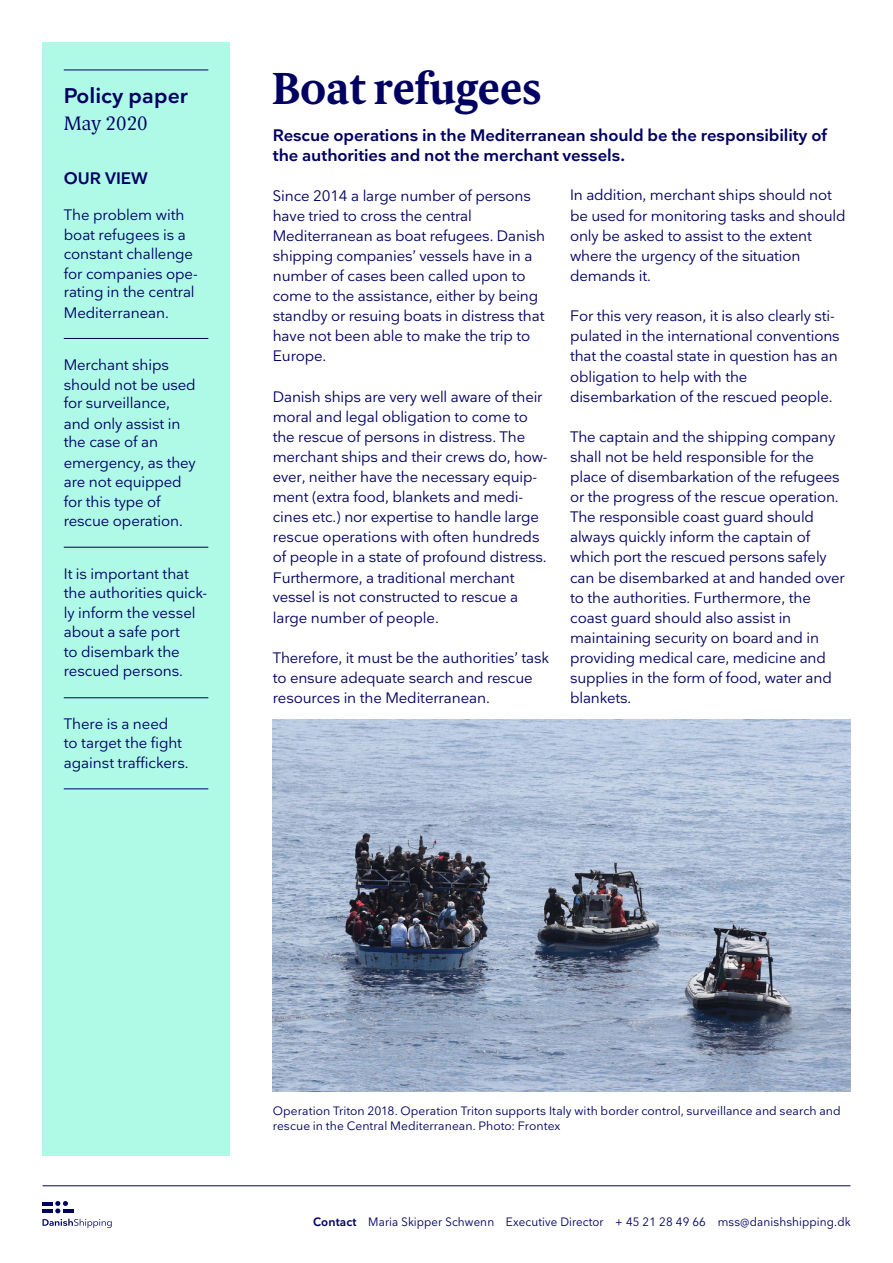
<style>
.page{position:relative;width:893px;height:1263px;background:#fff}
.page>*{position:absolute;margin:0;border:0;box-sizing:border-box;transform-origin:0 0}
.Overskift{font:700 45px "Berlingske Serif Text";color:#000062}
.Brødtekst_i_Policypa{font:600 21px "Nationale";color:#000062}
.Brødtekst_i_Policypa-2{font:300 19.5px "Berlingske Serif Text";color:#000062}
.Underrubrik{font:600 16.5px/19.5px "Nationale";letter-spacing:-.005em;color:#000062}
.Brødtekst_i_Policypa-3{font:600 16.5px "Nationale";color:#000062}
.Brødtekst{font:15px/20.1px "Nationale";letter-spacing:-.01em;color:#000062}
.Brødtekst_i_Policypa-4{font:15px/19.5px "Nationale";letter-spacing:-.01em;color:#000062}
.Fodnoter{font:12px/15px "Nationale";letter-spacing:.01em;color:#000062}
.Fodnoter-2{font:12px "Nationale";letter-spacing:.01em;color:#000062;scale:.96 1}
.s1{font-weight:600}
</style>
<div class="page">
<hr style="left:43px;top:1185px;width:807px;height:1px;background:#000062">
<div style="left:43px;top:43px;width:187px;height:1112px;background:#affae6"></div>
<hr style="left:64px;top:70px;width:144px;height:1px;background:#000062">
<hr style="left:64px;top:788px;width:144px;height:1px;background:#000062">
<hr style="left:64px;top:338px;width:144px;height:1px;background:#000062">
<hr style="left:64px;top:547px;width:144px;height:1px;background:#000062">
<hr style="left:64px;top:697px;width:144px;height:1px;background:#000062">
<img style="left:272px;top:719px;width:578px;height:372px">
<svg style="left:43px;top:1202px;width:10px;height:3px"></svg>
<hr style="left:43px;top:1209px;width:10px;height:4px;background:#000062">
<hr style="left:63px;top:1209px;width:10px;height:4px;background:#000062">
<svg style="left:55px;top:1201px;width:13px;height:12px"></svg>
<svg style="left:43px;top:1219px;width:69px;height:9px"></svg>
<p class="Brødtekst_i_Policypa" style="left:64px;top:82px;width:126px">Policy paper</p>
<p class="Brødtekst_i_Policypa-2" style="left:64px;top:110px;width:86px">May 2020</p>
<p class="Brødtekst_i_Policypa-3" style="left:64px;top:168px;width:86px">OUR VIEW</p>
<p class="Brødtekst_i_Policypa-4" style="left:64px;top:205px;width:135px">The problem with boat refugees is a constant challenge for companies ope&shy;rating in the central<br>Mediterranean.</p>
<p class="Brødtekst_i_Policypa-4" style="left:64px;top:355px;width:133px">Merchant ships should not be used for surveillance, and only assist in the case of an emergency, as they are not equipped for this type of rescue operation.</p>
<p class="Brødtekst_i_Policypa-4" style="left:64px;top:563px;width:145px">It is important that the authorities quick&shy;ly inform the vessel about a safe port<br>to disembark the rescued persons.</p>
<p class="Brødtekst_i_Policypa-4" style="left:64px;top:713px;width:126px">There is a need<br>to target the fight against traffickers.</p>
<p class="Overskift" style="left:272px;top:56px;width:271px">Boat refugees</p>
<p class="Underrubrik" style="left:273px;top:125px;width:556px">Rescue operations in the Mediterranean should be the responsibility of the authorities and not the merchant vessels.</p>
<p class="Brødtekst" style="left:273px;top:185px;width:274px">Since 2014 a large number of persons have tried to cross the central Mediterranean as boat refugees. Danish shipping companies’ vessels have in a number of cases been called upon to come to the assistance, either by being standby or resuing boats in distress that have not been able to make the trip to Europe.</p>
<p class="Brødtekst" style="left:273px;top:386px;width:276px">Danish ships are very well aware of their moral and legal obligation to come to the rescue of persons in distress. The merchant ships and their crews do, how&shy;ever, neither have the necessary equip&shy;ment (extra food, blankets and medi&shy;cines etc.) nor expertise to handle large rescue operations with often hundreds of people in a state of profound distress.<br>Furthermore, a traditional merchant vessel is not constructed to rescue a large number of people.</p>
<p class="Brødtekst" style="left:273px;top:647px;width:278px">Therefore, it must be the authorities’ task to ensure adequate search and rescue resources in the Mediterranean.</p>
<p class="Brødtekst" style="left:570px;top:184px;width:277px">In addition, merchant ships should not be used for monitoring tasks and should only be asked to assist to the extent where the urgency of the situation demands it.</p>
<p class="Brødtekst" style="left:570px;top:306px;width:271px">For this very reason, it is also clearly sti&shy;pulated in the international conventions that the coastal state in question has an obligation to help with the disembarkation of the rescued people.</p>
<p class="Brødtekst" style="left:570px;top:426px;width:276px">The captain and the shipping company shall not be held responsible for the place of disembarkation of the refugees or the progress of the rescue operation.<br>The responsible coast guard should always quickly inform the captain of which port the rescued persons safely can be disembarked at and handed over to the authorities. Furthermore, the coast guard should also assist in maintaining security on board and in providing medical care, medicine and supplies in the form of food, water and blankets.</p>
<p class="Fodnoter" style="left:273px;top:1103px;width:570px">Operation Triton 2018. Operation Triton supports Italy with border control, surveillance and search and rescue in the Central Mediterranean. Photo: Frontex</p>
<p class="Fodnoter-2" style="left:313px;top:1214px;width:561px"><span class="s1">Contact</span> Maria Skipper Schwenn Executive Director + 45 21 28 49 66 mss@danishshipping.dk</p>
</div>
